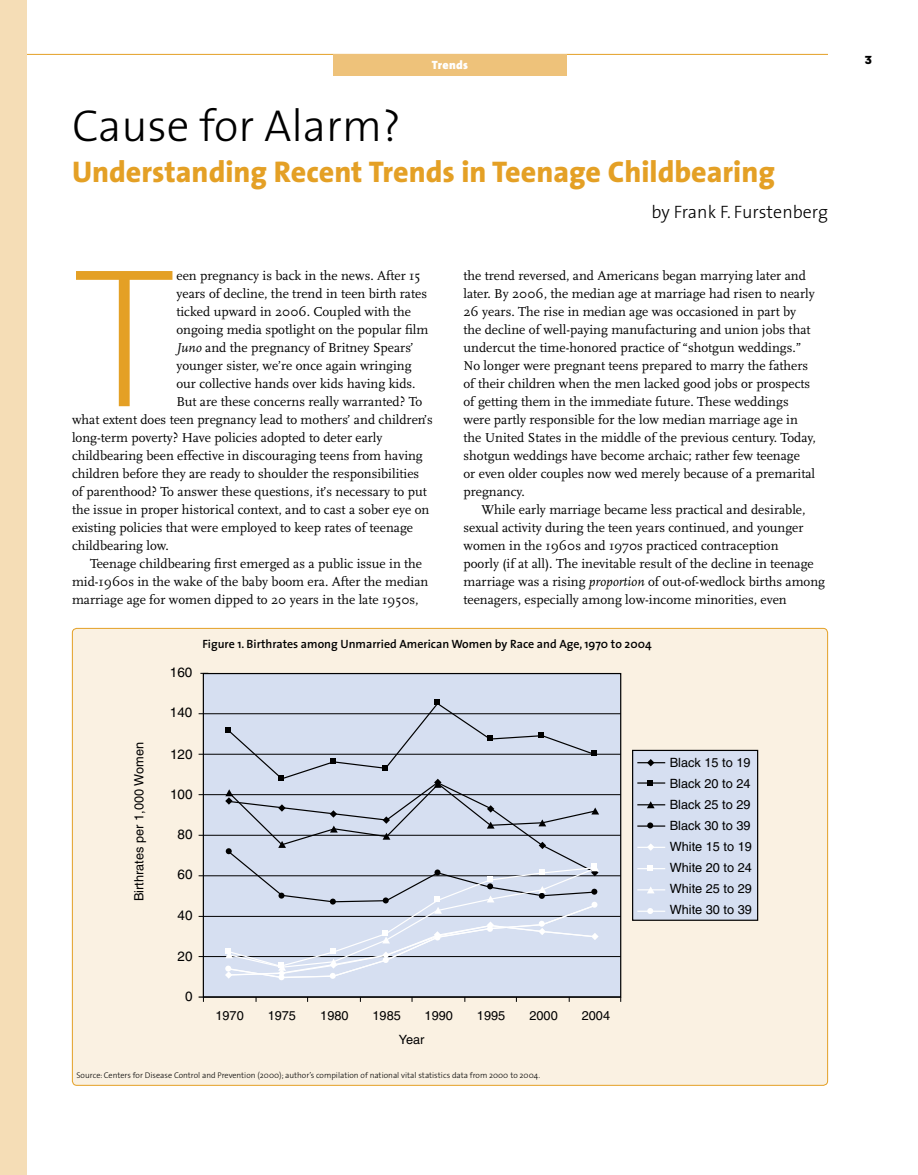
<style>
.page{position:relative;width:918px;height:1175px;background:#fff}
.page>*{position:absolute;margin:0;border:0;box-sizing:border-box;transform-origin:0 0}
.t1{font:200 200.1px "The Sans";color:#e4a025}
.t2{font:300 45px "The Sans";color:#000}
.t3{font:800 30px "The Sans";color:#e4a025}
.t4{font:300 18px "The Sans";color:#000}
.t5{font:13.5px/18px "Scala";color:#000}
.t6{font:13.5px "Helvetica";color:#000}
.t7{font:12.75px/21px "Helvetica";color:#000;text-align:justify}
.t8{font:600 12px "The Sans";color:#000}
.t9{font:900 12px "The Sans";letter-spacing:.025em;color:#fff}
.t10{font:300 8.25px "The Sans";color:#000}
.s1{font-style:italic}
</style>
<div class="page">
<hr style="left:0;top:54px;width:828px;height:1px;background:#e4a025">
<div style="left:0;top:0;width:26px;height:1174px;background:#f5ddb6"></div>
<div style="left:333px;top:54px;width:234px;height:21px;background:#eec27a"></div>
<div style="left:72px;top:628px;width:756px;height:457px;background:#faf1e2;border-radius:4px"></div>
<div style="left:633px;top:750px;width:125px;height:170px;background:#d6dff1"></div>
<div style="left:632px;top:750px;width:126px;height:170px;border:1px solid #000"></div>
<div style="left:203px;top:673px;width:418px;height:324px;background:#d6dff1"></div>
<hr style="left:199px;top:713px;width:422px;height:1px;background:#000">
<hr style="left:199px;top:754px;width:422px;height:1px;background:#000">
<hr style="left:199px;top:794px;width:422px;height:1px;background:#000">
<hr style="left:199px;top:835px;width:422px;height:1px;background:#000">
<hr style="left:199px;top:875px;width:422px;height:1px;background:#000">
<hr style="left:199px;top:916px;width:422px;height:1px;background:#000">
<hr style="left:199px;top:956px;width:422px;height:1px;background:#000">
<hr style="left:199px;top:996px;width:422px;height:1px;background:#000">
<svg style="left:225px;top:700px;width:374px;height:280px"></svg>
<hr style="left:637px;top:846px;width:28px;height:2px;background:#fff">
<svg style="left:637px;top:908px;width:28px;height:6px"></svg>
<svg style="left:637px;top:865px;width:28px;height:5px"></svg>
<svg style="left:637px;top:887px;width:28px;height:6px"></svg>
<svg style="left:637px;top:822px;width:28px;height:6px"></svg>
<svg style="left:637px;top:801px;width:28px;height:7px"></svg>
<svg style="left:647px;top:843px;width:6px;height:7px"></svg>
<svg style="left:637px;top:780px;width:28px;height:5px"></svg>
<svg style="left:637px;top:759px;width:28px;height:7px"></svg>
<p class="t9" style="left:432px;top:55px;width:38px">Trends</p>
<h2 class="t2" style="left:72px;top:89px;width:330px">Cause for Alarm?</h2>
<h3 class="t3" style="left:72px;top:146px;width:705px">Understanding Recent Trends in Teenage Childbearing</h3>
<h3 class="t4" style="left:652px;top:197px;width:178px">by Frank F. Furstenberg</h3>
<h1 class="t1" style="left:72px;top:173px;width:106px">T</h1>
<p class="t5" style="left:176px;top:267px;width:245px">een pregnancy is back in the news. After 15</p>
<p class="t5" style="left:176px;top:285px;width:252px">years of decline, the trend in teen birth rates</p>
<p class="t5" style="left:176px;top:303px;width:236px">ticked upward in 2006. Coupled with the</p>
<p class="t5" style="left:176px;top:321px;width:254px">ongoing media spotlight on the popular film</p>
<p class="t5" style="left:176px;top:339px;width:239px"><span class="s1">Juno</span> and the pregnancy of Britney Spears’</p>
<p class="t5" style="left:176px;top:357px;width:237px">younger sister, we’re once again wringing</p>
<p class="t5" style="left:176px;top:375px;width:241px">our collective hands over kids having kids.</p>
<p class="t5" style="left:176px;top:393px;width:247px">But are these concerns really warranted? To</p>
<p class="t5" style="left:72px;top:411px;width:362px">what extent does teen pregnancy lead to mothers’ and children’s</p>
<p class="t5" style="left:72px;top:429px;width:312px">long-term poverty? Have policies adopted to deter early</p>
<p class="t5" style="left:72px;top:447px;width:352px">childbearing been effective in discouraging teens from having</p>
<p class="t5" style="left:72px;top:465px;width:349px">children before they are ready to shoulder the responsibilities</p>
<p class="t5" style="left:72px;top:483px;width:356px">of parenthood? To answer these questions, it’s necessary to put</p>
<p class="t5" style="left:72px;top:501px;width:359px">the issue in proper historical context, and to cast a sober eye on</p>
<p class="t5" style="left:72px;top:519px;width:343px">existing policies that were employed to keep rates of teenage</p>
<p class="t5" style="left:72px;top:537px;width:98px">childbearing low.</p>
<p class="t5" style="left:90px;top:555px;width:334px">Teenage childbearing first emerged as a public issue in the</p>
<p class="t5" style="left:72px;top:573px;width:358px">mid-1960s in the wake of the baby boom era. After the median</p>
<p class="t5" style="left:72px;top:591px;width:348px">marriage age for women dipped to 20 years in the late 1950s,</p>
<p class="t5" style="left:464px;top:267px;width:354px">the trend reversed, and Americans began marrying later and later. By 2006, the median age at marriage had risen to nearly 26 years. The rise in median age was occasioned in part by the decline of well-paying manufacturing and union jobs that undercut the time-honored practice of “shotgun weddings.” No longer were pregnant teens prepared to marry the fathers of their children when the men lacked good jobs or prospects of getting them in the immediate future. These weddings were partly responsible for the low median marriage age in the United States in the middle of the previous century. Today, shotgun weddings have become archaic; rather few teenage<br>or even older couples now wed merely because of a premarital pregnancy.</p>
<p class="t5" style="left:464px;top:501px;width:363px;text-indent:18px">While early marriage became less practical and desirable, sexual activity during the teen years continued, and younger women in the 1960s and 1970s practiced contraception<br>poorly (if at all). The inevitable result of the decline in teenage marriage was a rising <span class="s1">proportion</span> of out-of-wedlock births among teenagers, especially among low-income minorities, even</p>
<p class="t7" style="left:128px;top:901px;width:161px;rotate:-90deg">Birthrates per 1,000 Women</p>
<p class="t6" style="left:170px;top:664px;width:24px">160</p>
<p class="t6" style="left:170px;top:705px;width:24px">140</p>
<p class="t6" style="left:170px;top:746px;width:24px">120</p>
<p class="t6" style="left:170px;top:786px;width:24px">100</p>
<p class="t6" style="left:178px;top:826px;width:17px">80</p>
<p class="t6" style="left:178px;top:867px;width:17px">60</p>
<p class="t6" style="left:178px;top:907px;width:17px">40</p>
<p class="t6" style="left:178px;top:948px;width:17px">20</p>
<p class="t6" style="left:185px;top:988px;width:9px">0</p>
<p class="t8" style="left:202px;top:634px;width:451px">Figure 1. Birthrates among Unmarried American Women by Race and Age, 1970 to 2004</p>
<p class="t7" style="left:215px;top:1005px;width:30px">1970</p>
<p class="t7" style="left:268px;top:1005px;width:30px">1975</p>
<p class="t7" style="left:320px;top:1005px;width:30px">1980</p>
<p class="t7" style="left:373px;top:1005px;width:30px">1985</p>
<p class="t7" style="left:425px;top:1005px;width:30px">1990</p>
<p class="t7" style="left:477px;top:1005px;width:30px">1995</p>
<p class="t7" style="left:529px;top:1005px;width:30px">2000</p>
<p class="t7" style="left:582px;top:1005px;width:30px">2004</p>
<p class="t7" style="left:399px;top:1028px;width:27px">Year</p>
<p class="t10" style="left:76px;top:1067px;width:465px">Source: Centers for Disease Control and Prevention (2000); author’s compilation of national vital statistics data from 2000 to 2004.</p>
<p class="t7" style="left:670px;top:751px;width:84px">Black 15 to 19<br>Black 20 to 24<br>Black 25 to 29<br>Black 30 to 39<br>White 15 to 19<br>White 20 to 24<br>White 25 to 29<br>White 30 to 39</p>
</div>
